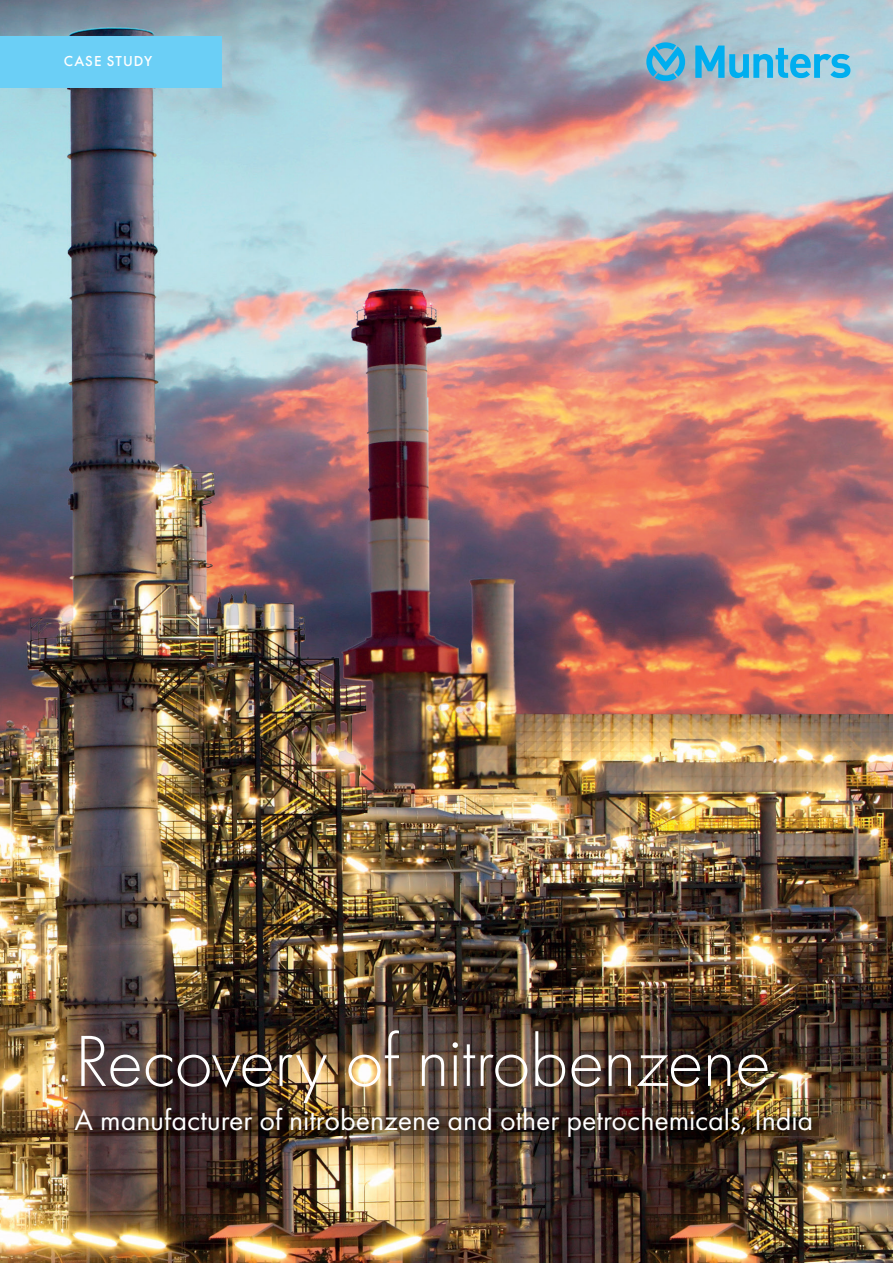
<style>
.page{position:relative;width:893px;height:1263px;background:#fff}
.page>*{position:absolute;margin:0;border:0;box-sizing:border-box;transform-origin:0 0}
.t1{font:75px "Futura PT Light";letter-spacing:-.015em;color:#fff}
.t2{font:30px "Futura PT";letter-spacing:-.005em;color:#fff}
.t3{font:15px "Futura PT Medium";letter-spacing:.07em;color:#fff}
</style>
<div class="page">
<img style="left:0;top:0;width:893px;height:1263px">
<div style="left:0;top:36px;width:221px;height:51px;background:#6bcff6"></div>
<svg style="left:695px;top:46px;width:155px;height:32px;background:#61bde1"></svg>
<svg style="left:646px;top:42px;width:39px;height:39px;background:#53b0d5"></svg>
<img style="left:75px;top:1116px;width:743px;height:19px">
<p class="t3" style="left:64px;top:52px;width:90px">CASE STUDY</p>
<h1 class="t1" style="left:75px;top:1018px;width:698px">Recovery of nitrobenzene</h1>
<p class="t2" style="left:75px;top:1102px;width:740px">A manufacturer of nitrobenzene and other petrochemicals, India</p>
</div>
